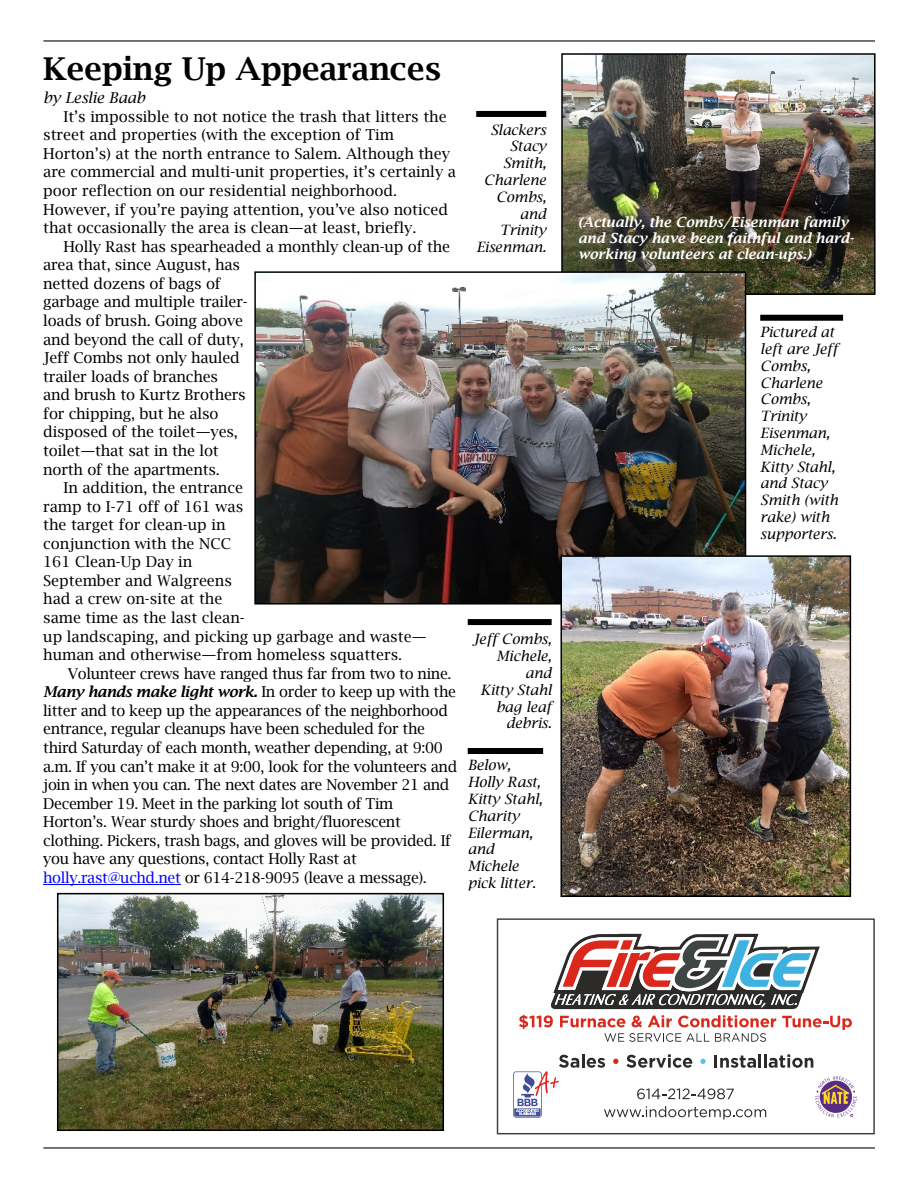
<style>
.page{position:relative;width:918px;height:1188px;background:#fff}
.page>*{position:absolute;margin:0;border:0;box-sizing:border-box;transform-origin:0 0}
.t1{font:600 31.5px "Lucida Bright";color:#000}
.t2{font:15px/18.6px "Lucida Bright";letter-spacing:-.01em;color:#000}
.t3{font:italic 600 15px "Lucida Bright";letter-spacing:-.02em;color:#000}
.t4{font:italic 15px "Lucida Bright";color:#000}
.t5{font:italic 14.25px/16.8px "Lucida Bright";color:#000}
.t6{font:italic 600 13.95px/16.5px "Lucida Bright";color:#fff}
.s1{font-weight:400;font-style:normal}
.s2{color:#00f}
</style>
<div class="page">
<hr style="left:43px;top:1147px;width:832px;height:2px;background:#3f3e3e">
<hr style="left:43px;top:40px;width:832px;height:2px;background:#3f3e3e">
<img style="left:60px;top:896px;width:381px;height:232px">
<div style="left:57px;top:893px;width:387px;height:238px;border:2px solid #000"></div>
<img style="left:564px;top:56px;width:309px;height:236px">
<div style="left:561px;top:53px;width:315px;height:242px;border:2px solid #000"></div>
<img style="left:257px;top:274px;width:486px;height:328px">
<div style="left:254px;top:271px;width:492px;height:334px;border:2px solid #000"></div>
<hr style="left:43px;top:884px;width:138px;height:1px;background:#00f">
<img style="left:564px;top:558px;width:284px;height:336px">
<div style="left:561px;top:555px;width:290px;height:342px;border:2px solid #000"></div>
<div style="left:476px;top:111px;width:70px;height:6px;background:#000"></div>
<div style="left:760px;top:315px;width:83px;height:6px;background:#000"></div>
<div style="left:468px;top:619px;width:84px;height:6px;background:#000"></div>
<div style="left:468px;top:748px;width:75px;height:6px;background:#000"></div>
<div style="left:497px;top:918px;width:378px;height:216px;border:1px solid #3f3e3e"></div>
<svg style="left:519px;top:1015px;width:34px;height:14px"></svg>
<svg style="left:560px;top:1016px;width:65px;height:11px"></svg>
<svg style="left:632px;top:1016px;width:10px;height:11px"></svg>
<svg style="left:648px;top:1015px;width:24px;height:12px"></svg>
<svg style="left:678px;top:1015px;width:98px;height:12px"></svg>
<svg style="left:782px;top:1016px;width:70px;height:14px"></svg>
<svg style="left:604px;top:1033px;width:105px;height:9px"></svg>
<svg style="left:715px;top:1033px;width:51px;height:9px"></svg>
<svg style="left:637px;top:1089px;width:97px;height:10px"></svg>
<svg style="left:604px;top:1106px;width:162px;height:14px"></svg>
<hr style="left:582px;top:1054px;width:3px;height:14px;background:#2c2b2a">
<svg style="left:587px;top:1058px;width:18px;height:10px"></svg>
<svg style="left:613px;top:1059px;width:5px;height:5px"></svg>
<svg style="left:627px;top:1054px;width:65px;height:14px"></svg>
<svg style="left:700px;top:1059px;width:6px;height:5px"></svg>
<svg style="left:715px;top:1054px;width:46px;height:14px"></svg>
<hr style="left:764px;top:1054px;width:3px;height:14px;background:#2c2b2a">
<svg style="left:769px;top:1054px;width:44px;height:14px"></svg>
<svg style="left:551px;top:934px;width:269px;height:75px"></svg>
<svg style="left:513px;top:1055px;width:66px;height:63px"></svg>
<svg style="left:815px;top:1076px;width:42px;height:42px"></svg>
<h1 class="t1" style="left:43px;top:55px;width:400px">Keeping Up Appearances</h1>
<p class="t4" style="left:43px;top:92px;width:104px">by Leslie Baab</p>
<p class="t2" style="left:43px;top:108px;width:414px;text-indent:20px">It’s impossible to not notice the trash that litters the street and properties (with the exception of Tim Horton’s) at the north entrance to Salem. Although they are commercial and multi-unit properties, it’s certainly a poor reflection on our residential neighborhood.<br>However, if you’re paying attention, you’ve also noticed that occasionally the area is clean—at least, briefly.</p>
<p class="t2" style="left:64px;top:238px;width:388px">Holly Rast has spearheaded a monthly clean-up of the</p>
<p class="t2" style="left:43px;top:257px;width:198px">area that, since August, has</p>
<p class="t2" style="left:43px;top:275px;width:179px">netted dozens of bags of</p>
<p class="t2" style="left:43px;top:294px;width:206px">garbage and multiple trailer-</p>
<p class="t2" style="left:43px;top:312px;width:201px">loads of brush. Going above</p>
<p class="t2" style="left:43px;top:331px;width:202px">and beyond the call of duty,</p>
<p class="t2" style="left:43px;top:350px;width:198px">Jeff Combs not only hauled</p>
<p class="t2" style="left:43px;top:368px;width:176px">trailer loads of branches</p>
<p class="t2" style="left:43px;top:387px;width:204px">and brush to Kurtz Brothers</p>
<p class="t2" style="left:43px;top:405px;width:177px">for chipping, but he also</p>
<p class="t2" style="left:43px;top:424px;width:196px">disposed of the toilet—yes,</p>
<p class="t2" style="left:43px;top:442px;width:177px">toilet—that sat in the lot</p>
<p class="t2" style="left:43px;top:461px;width:178px">north of the apartments.</p>
<p class="t2" style="left:64px;top:480px;width:181px">In addition, the entrance</p>
<p class="t2" style="left:43px;top:498px;width:202px">ramp to I-71 off of 161 was</p>
<p class="t2" style="left:43px;top:517px;width:184px">the target for clean-up in</p>
<p class="t2" style="left:43px;top:535px;width:190px">conjunction with the NCC</p>
<p class="t2" style="left:43px;top:554px;width:151px">161 Clean-Up Day in</p>
<p class="t2" style="left:43px;top:572px;width:190px">September and Walgreens</p>
<p class="t2" style="left:43px;top:591px;width:181px">had a crew on-site at the</p>
<p class="t2" style="left:43px;top:609px;width:203px">same time as the last clean-</p>
<p class="t2" style="left:43px;top:628px;width:385px">up landscaping, and picking up garbage and waste—</p>
<p class="t2" style="left:43px;top:647px;width:361px">human and otherwise—from homeless squatters.</p>
<p class="t2" style="left:68px;top:665px;width:385px">Volunteer crews have ranged thus far from two to nine.</p>
<p class="t3" style="left:43px;top:686px;width:414px">Many hands make light work. <span class="s1">In order to keep up with the</span></p>
<p class="t2" style="left:43px;top:702px;width:406px">litter and to keep up the appearances of the neighborhood</p>
<p class="t2" style="left:43px;top:721px;width:383px">entrance, regular cleanups have been scheduled for the</p>
<p class="t2" style="left:43px;top:740px;width:401px">third Saturday of each month, weather depending, at 9:00</p>
<p class="t2" style="left:43px;top:758px;width:416px">a.m. If you can’t make it at 9:00, look for the volunteers and</p>
<p class="t2" style="left:43px;top:777px;width:408px">join in when you can. The next dates are November 21 and</p>
<p class="t2" style="left:43px;top:795px;width:352px">December 19. Meet in the parking lot south of Tim</p>
<p class="t2" style="left:43px;top:814px;width:359px">Horton’s. Wear sturdy shoes and bright/fluorescent</p>
<p class="t2" style="left:43px;top:832px;width:410px">clothing. Pickers, trash bags, and gloves will be provided. If</p>
<p class="t2" style="left:43px;top:851px;width:315px">you have any questions, contact Holly Rast at</p>
<p class="t2" style="left:43px;top:869px;width:385px"><span class="s2">holly.rast@uchd.net</span> or 614-218-9095 (leave a message).</p>
<p class="t5" style="left:477px;top:122px;width:71px;text-align:right">Slackers<br>Stacy<br>Smith,<br>Charlene<br>Combs, and<br>Trinity<br>Eisenman.</p>
<p class="t5" style="left:473px;top:632px;width:80px;text-align:right">Jeff Combs,<br>Michele, and<br>Kitty Stahl bag leaf debris.</p>
<p class="t5" style="left:468px;top:758px;width:76px">Below,<br>Holly Rast,<br>Kitty Stahl,<br>Charity<br>Eilerman, and<br>Michele pick litter.</p>
<p class="t6" style="left:578px;top:214px;width:277px">(Actually, the Combs/Eisenman family and Stacy have been faithful and hard&shy;working volunteers at clean-ups.)</p>
<p class="t5" style="left:760px;top:325px;width:79px">Pictured at left are Jeff<br>Combs,<br>Charlene<br>Combs,<br>Trinity<br>Eisenman,<br>Michele,<br>Kitty Stahl, and Stacy<br>Smith (with rake) with supporters.</p>
</div>
